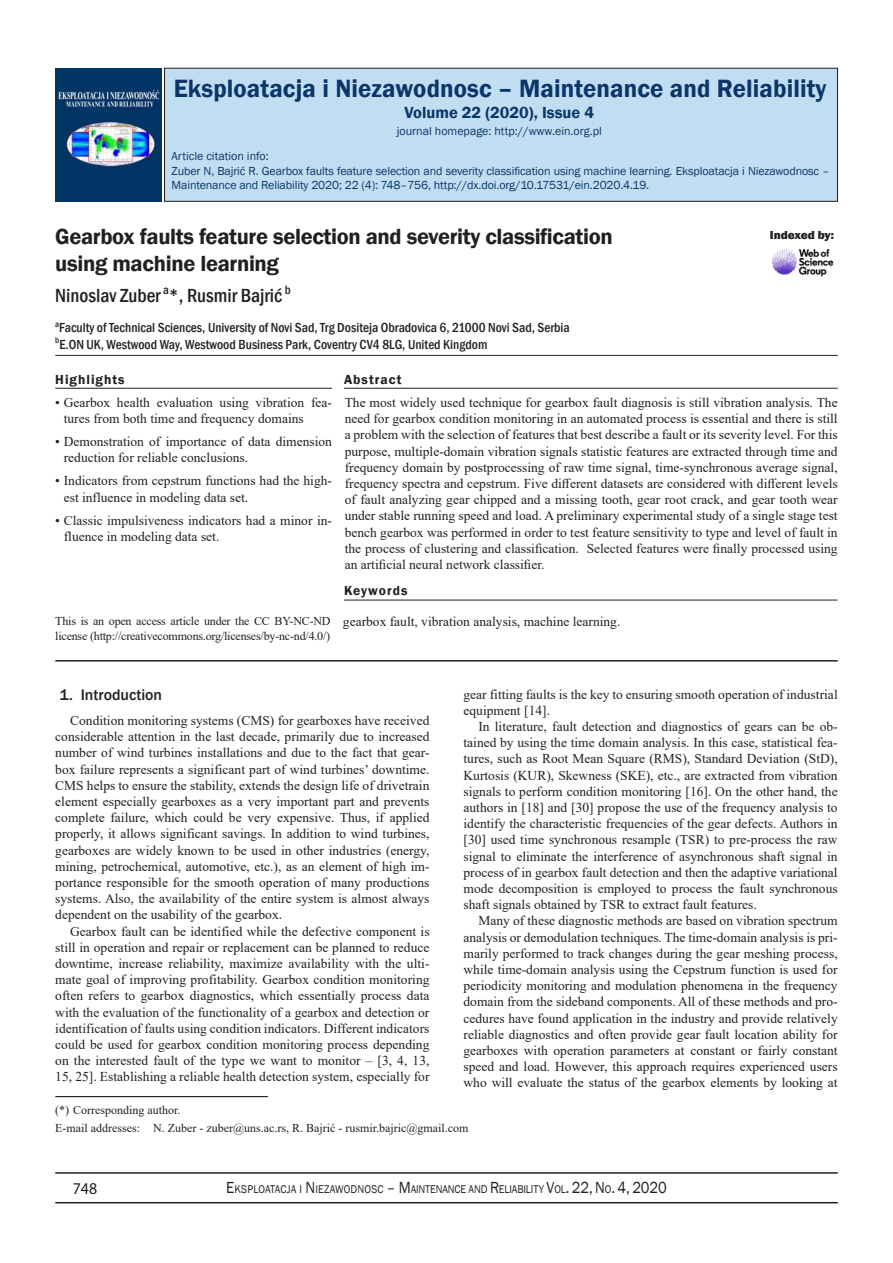
<style>
.page{position:relative;width:893px;height:1263px;background:#fff}
.page>*{position:absolute;margin:0;border:0;box-sizing:border-box;transform-origin:0 0}
.t1{font:600 25.8px "Franklin Gothic";letter-spacing:.005em;color:#0b366a;scale:.96 1}
.t2{font:600 22.5px/27px "Franklin Gothic";letter-spacing:-.015em;color:#231f20}
.t3{font:500 condensed 19.5px "Franklin Gothic";color:#231f20}
.t4{font:600 16.5px "Franklin Gothic";color:#0b366a}
.t5{font:16.5px "Myriad Pro";color:#231f20;scale:.96 1}
.t6{font:500 15.75px "Franklin Gothic";color:#231f20}
.t7{font:13.5px/16.2px "Times New Roman";color:#231f20;text-align:justify}
.t8{font:500 condensed 13.5px/16.2px "Franklin Gothic";color:#231f20}
.t9{font:600 13.5px "Franklin Gothic";letter-spacing:.075em;color:#231f20}
.t10{font:12px/14.4px "Franklin Gothic";letter-spacing:-.01em;color:#0b366a}
.t11{font:12px/18.5px "Times New Roman";letter-spacing:-.015em;color:#231f20}
.t12{font:800 12px "Franklin Gothic";letter-spacing:-.005em;color:#231f20}
.t13{font:11.55px "Franklin Gothic";letter-spacing:-.015em;color:#231f20;scale:.9 1}
.s1{font-size:16.5px}
</style>
<div class="page">
<hr style="left:55px;top:1172px;width:783px;height:2px;background:#231f20">
<hr style="left:55px;top:1202px;width:783px;height:1px;background:#231f20">
<hr style="left:55px;top:1096px;width:213px;height:1px;background:#231f20">
<div style="left:165px;top:68px;width:672px;height:133px;background:#c1ddf2"></div>
<div style="left:164px;top:68px;width:674px;height:133px;border:1px solid #231f20"></div>
<img style="left:55px;top:68px;width:106px;height:134px">
<img style="left:772px;top:248px;width:62px;height:29px">
<hr style="left:344px;top:600px;width:494px;height:1px;background:#231f20">
<hr style="left:55px;top:660px;width:783px;height:1px;background:#231f20">
<hr style="left:55px;top:355px;width:783px;height:1px;background:#231f20">
<hr style="left:55px;top:388px;width:277px;height:1px;background:#231f20">
<hr style="left:344px;top:388px;width:494px;height:1px;background:#231f20">
<h1 class="t1" style="left:174px;top:73px;width:682px">Eksploatacja i Niezawodnosc – Maintenance and Reliability</h1>
<p class="t4" style="left:405px;top:102px;width:191px">Volume 22 (2020), Issue 4</p>
<p class="t10" style="left:397px;top:124px;width:207px">journal homepage: http://www.ein.org.pl</p>
<p class="t10" style="left:172px;top:149px;width:99px">Article citation info:</p>
<p class="t10" style="left:172px;top:164px;width:659px">Zuber N, Bajrić R. Gearbox faults feature selection and severity classification using machine learning. Eksploatacja i Niezawodnosc –<br>Maintenance and Reliability 2020; 22 (4): 748–756, http://dx.doi.org/10.17531/ein.2020.4.19.</p>
<h2 class="t2" style="left:55px;top:223px;width:559px">Gearbox faults feature selection and severity classification using machine learning</h2>
<h3 class="t3" style="left:55px;top:283px;width:237px">Ninoslav Zuber <sup>a</sup>*, Rusmir Bajrić <sup>b</sup></h3>
<p class="t8" style="left:55px;top:320px;width:516px"><sup>a</sup>Faculty of Technical Sciences, University of Novi Sad, Trg Dositeja Obradovica 6, 21000 Novi Sad, Serbia <sup>b</sup>E.ON UK, Westwood Way, Westwood Business Park, Coventry CV4 8LG, United Kingdom</p>
<p class="t9" style="left:55px;top:371px;width:71px">Highlights</p>
<p class="t9" style="left:344px;top:371px;width:59px">Abstract</p>
<p class="t7" style="left:345px;top:394px;width:494px">The most widely used technique for gearbox fault diagnosis is still vibration analysis. The need for gearbox condition monitoring in an automated process is essential and there is still a problem with the selection of features that best describe a fault or its severity level. For this purpose, multiple-domain vibration signals statistic features are extracted through time and frequency domain by postprocessing of raw time signal, time-synchronous average signal, frequency spectra and cepstrum. Five different datasets are considered with different levels of fault analyzing gear chipped and a missing tooth, gear root crack, and gear tooth wear under stable running speed and load. A preliminary experimental study of a single stage test bench gearbox was performed in order to test feature sensitivity to type and level of fault in the process of clustering and classification. Selected features were finally processed using an artificial neural network classifier.</p>
<p class="t12" style="left:770px;top:227px;width:66px">Indexed by:</p>
<p class="t7" style="left:64px;top:394px;width:270px;text-indent:-9px">• Gearbox health evaluation using vibration fea&shy;tures from both time and frequency domains</p>
<p class="t7" style="left:64px;top:433px;width:270px;text-indent:-9px">• Demonstration of importance of data dimension reduction for reliable conclusions.</p>
<p class="t7" style="left:64px;top:472px;width:270px;text-indent:-9px">• Indicators from cepstrum functions had the high&shy;est influence in modeling data set.</p>
<p class="t7" style="left:64px;top:511px;width:270px;text-indent:-9px">• Classic impulsiveness indicators had a minor in&shy;fluence in modeling data set.</p>
<p class="t9" style="left:344px;top:583px;width:65px">Keywords</p>
<p class="t11" style="left:55px;top:613px;width:277px;line-height:14.4px">This is an open access article under the CC BY-NC-ND license (http://creativecommons.org/licenses/by-nc-nd/4.0/)</p>
<p class="t7" style="left:343px;top:613px;width:279px">gearbox fault, vibration analysis, machine learning.</p>
<p class="t6" style="left:60px;top:685px;width:104px">1. Introduction</p>
<p class="t7" style="left:55px;top:712px;width:376px;text-indent:15px">Condition monitoring systems (CMS) for gearboxes have received considerable attention in the last decade, primarily due to increased number of wind turbines installations and due to the fact that gear&shy;box failure represents a significant part of wind turbines’ downtime.<br>CMS helps to ensure the stability, extends the design life of drivetrain element especially gearboxes as a very important part and prevents complete failure, which could be very expensive. Thus, if applied properly, it allows significant savings. In addition to wind turbines, gearboxes are widely known to be used in other industries (energy, mining, petrochemical, automotive, etc.), as an element of high im&shy;portance responsible for the smooth operation of many productions systems. Also, the availability of the entire system is almost always dependent on the usability of the gearbox.</p>
<p class="t7" style="left:55px;top:922px;width:376px;text-indent:15px">Gearbox fault can be identified while the defective component is still in operation and repair or replacement can be planned to reduce downtime, increase reliability, maximize availability with the ulti&shy;mate goal of improving profitability. Gearbox condition monitoring often refers to gearbox diagnostics, which essentially process data with the evaluation of the functionality of a gearbox and detection or identification of faults using condition indicators. Different indicators could be used for gearbox condition monitoring process depending on the interested fault of the type we want to monitor – [3, 4, 13, 15, 25]. Establishing a reliable health detection system, especially for</p>
<p class="t7" style="left:463px;top:685px;width:376px">gear fitting faults is the key to ensuring smooth operation of industrial equipment [14].</p>
<p class="t7" style="left:463px;top:718px;width:376px;text-indent:15px">In literature, fault detection and diagnostics of gears can be ob&shy;tained by using the time domain analysis. In this case, statistical fea&shy;tures, such as Root Mean Square (RMS), Standard Deviation (StD), Kurtosis (KUR), Skewness (SKE), etc., are extracted from vibration signals to perform condition monitoring [16]. On the other hand, the authors in [18] and [30] propose the use of the frequency analysis to identify the characteristic frequencies of the gear defects. Authors in [30] used time synchronous resample (TSR) to pre-process the raw signal to eliminate the interference of asynchronous shaft signal in process of in gearbox fault detection and then the adaptive variational mode decomposition is employed to process the fault synchronous shaft signals obtained by TSR to extract fault features.</p>
<p class="t7" style="left:463px;top:912px;width:376px;text-indent:15px">Many of these diagnostic methods are based on vibration spectrum analysis or demodulation techniques. The time-domain analysis is pri&shy;marily performed to track changes during the gear meshing process, while time-domain analysis using the Cepstrum function is used for periodicity monitoring and modulation phenomena in the frequency domain from the sideband components. All of these methods and pro&shy;cedures have found application in the industry and provide relatively reliable diagnostics and often provide gear fault location ability for gearboxes with operation parameters at constant or fairly constant speed and load. However, this approach requires experienced users who will evaluate the status of the gearbox elements by looking at</p>
<p class="t11" style="left:55px;top:1100px;width:127px">(*) Corresponding author.<br>E-mail addresses:</p>
<p class="t11" style="left:153px;top:1119px;width:317px">N. Zuber - zuber@uns.ac.rs, R. Bajrić - rusmir.bajric@gmail.com</p>
<p class="t5" style="left:73px;top:1178px;width:27px">748</p>
<p class="t13" style="left:226px;top:1182px;width:491px"><span class="s1">E</span>KSPLOATACJA I <span class="s1">N</span>IEZAWODN OSC <span class="s1">– M</span>AINTENANCE AN D <span class="s1">R</span>ELIABILITY <span class="s1">V</span>OL<span class="s1">. 22, N</span>O<span class="s1">. 4, 2020</span></p>
</div>
